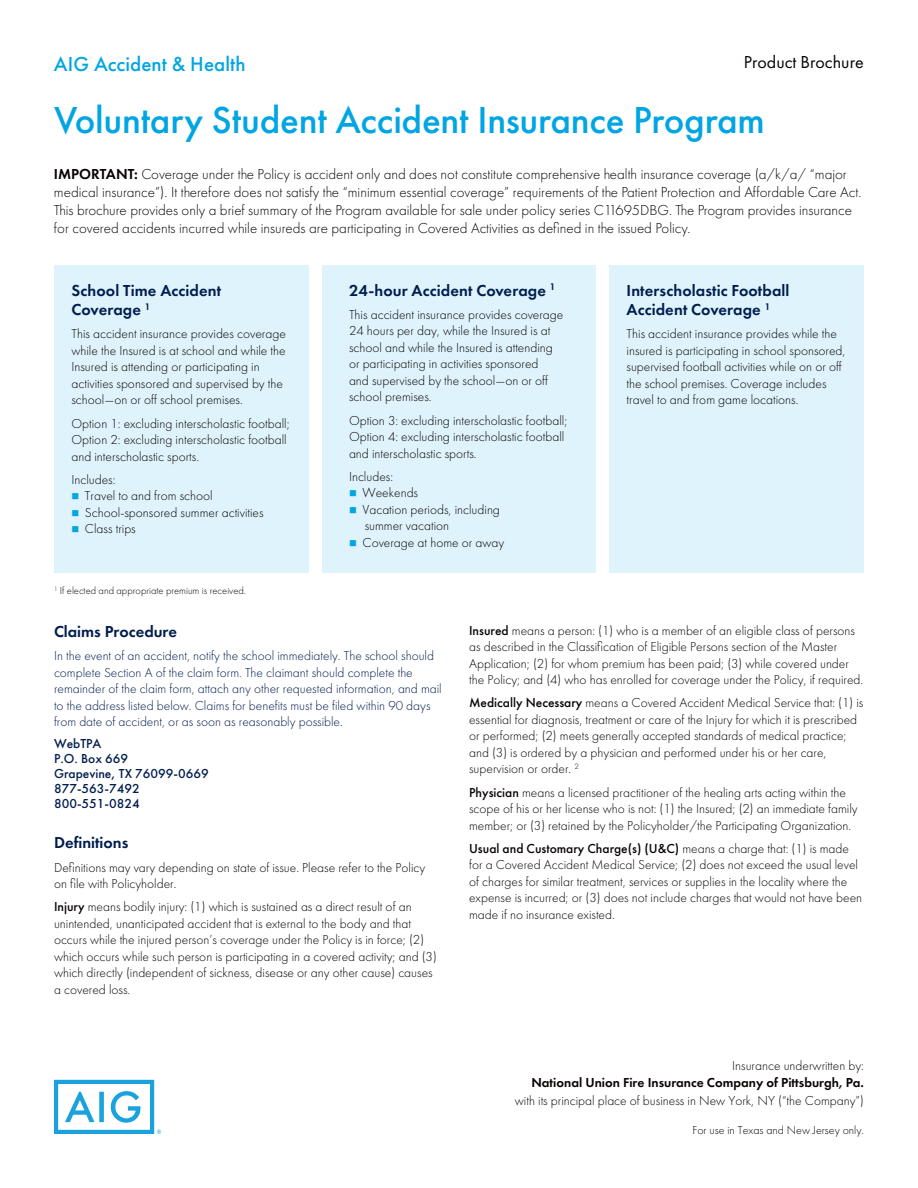
<style>
.page{position:relative;width:918px;height:1188px;background:#fff}
.page>*{position:absolute;margin:0;border:0;box-sizing:border-box;transform-origin:0 0}
.t1{font:500 39px "Futura PT";letter-spacing:-.005em;color:#00a5e3}
.t2{font:500 21px "Futura PT";letter-spacing:.005em;color:#00a5e3}
.t3{font:18px "Futura PT";color:#080302}
.t4{font:600 16.5px/19.5px "Futura PT";letter-spacing:.005em;color:#001d4e}
.t5{font:300 15px/18px "Futura PT";color:#080302}
.t6{font:300 13.5px/16.5px "Futura PT";color:#080302}
.t7{font:300 13.5px/16.5px "Futura PT";color:#001d4e}
.t8{font:500 13.5px/15px "Futura PT";color:#001d4e}
.t9{font:600 13.5px "Futura PT";color:#080302}
.t10{font:300 12px "Futura PT";color:#080302}
.t11{font:300 10.5px "Futura PT";color:#080302}
.s1{font-weight:600}
.s2{color:#00a5e3}
.s3{font-weight:500}
</style>
<div class="page">
<div style="left:54px;top:266px;width:255px;height:307px;background:#dff3fc"></div>
<div style="left:609px;top:266px;width:255px;height:307px;background:#dff3fc"></div>
<div style="left:322px;top:266px;width:274px;height:307px;background:#dff3fc"></div>
<svg style="left:54px;top:1080px;width:107px;height:54px"></svg>
<h2 class="t2" style="left:54px;top:51px;width:193px">AIG Accident &amp; Health</h2>
<h3 class="t3" style="left:744px;top:51px;width:121px">Product Brochure</h3>
<h1 class="t1" style="left:54px;top:97px;width:712px">Voluntary Student Accident Insurance Program</h1>
<p class="t5" style="left:54px;top:166px;width:809px"><span class="s1">IMPORTANT:</span> Coverage under the Policy is accident only and does not constitute comprehensive health insurance coverage (a/k/a/ “major medical insurance”). It therefore does not satisfy the “minimum essential coverage” requirements of the Patient Protection and Affordable Care Act.<br>This brochure provides only a brief summary of the Program available for sale under policy series C11695DBG. The Program provides insurance for covered accidents incurred while insureds are participating in Covered Activities as defined in the issued Policy.</p>
<p class="t4" style="left:71px;top:280px;width:151px">School Time Accident<br>Coverage <sup>1</sup></p>
<p class="t6" style="left:71px;top:326px;width:216px">This accident insurance provides coverage while the Insured is at school and while the Insured is attending or participating in activities sponsored and supervised by the school—on or off school premises.</p>
<p class="t6" style="left:71px;top:415px;width:220px">Option 1: excluding interscholastic football;<br>Option 2: excluding interscholastic football and interscholastic sports.</p>
<p class="t6" style="left:71px;top:471px;width:46px">Includes:</p>
<p class="t6" style="left:71px;top:488px;width:143px"><span class="s2">■</span> Travel to and from school</p>
<p class="t6" style="left:71px;top:504px;width:194px"><span class="s2">■</span> School-sponsored summer activities</p>
<p class="t6" style="left:71px;top:521px;width:66px"><span class="s2">■</span> Class trips</p>
<p class="t4" style="left:349px;top:280px;width:208px">24-hour Accident Coverage <sup>1</sup></p>
<p class="t6" style="left:349px;top:306px;width:216px">This accident insurance provides coverage 24 hours per day, while the Insured is at school and while the Insured is attending or participating in activities sponsored<br>and supervised by the school—on or off school premises.</p>
<p class="t6" style="left:349px;top:412px;width:220px">Option 3: excluding interscholastic football;<br>Option 4: excluding interscholastic football and interscholastic sports.</p>
<p class="t6" style="left:349px;top:468px;width:46px">Includes:</p>
<p class="t6" style="left:349px;top:485px;width:71px"><span class="s2">■</span> Weekends</p>
<p class="t6" style="left:365px;top:501px;width:137px;text-indent:-16px"><span class="s2">■</span> Vacation periods, including summer vacation</p>
<p class="t6" style="left:349px;top:534px;width:157px"><span class="s2">■</span> Coverage at home or away</p>
<p class="t4" style="left:627px;top:280px;width:164px">Interscholastic Football<br>Accident Coverage <sup>1</sup></p>
<p class="t6" style="left:627px;top:326px;width:221px">This accident insurance provides while the insured is participating in school sponsored, supervised football activities while on or off the school premises. Coverage includes travel to and from game locations.</p>
<p class="t11" style="left:54px;top:585px;width:193px"><sup>1</sup> If elected and appropriate premium is received.</p>
<p class="t4" style="left:54px;top:621px;width:125px">Claims Procedure</p>
<p class="t7" style="left:54px;top:647px;width:389px">In the event of an accident, notify the school immediately. The school should complete Section A of the claim form. The claimant should complete the remainder of the claim form, attach any other requested information, and mail to the address listed below. Claims for benefits must be filed within 90 days from date of accident, or as soon as reasonably possible.</p>
<p class="t8" style="left:54px;top:736px;width:156px">WebTPA<br>P.O. Box 669<br>Grapevine, TX 76099-0669<br>877-563-7492<br>800-551-0824</p>
<p class="t4" style="left:54px;top:833px;width:76px">Definitions</p>
<p class="t6" style="left:54px;top:859px;width:373px">Definitions may vary depending on state of issue. Please refer to the Policy on file with Policyholder.</p>
<p class="t6" style="left:54px;top:899px;width:384px"><span class="s3">Injury</span> means bodily injury: (1) which is sustained as a direct result of an unintended, unanticipated accident that is external to the body and that occurs while the injured person’s coverage under the Policy is in force; (2) which occurs while such person is participating in a covered activity; and (3) which directly (independent of sickness, disease or any other cause) causes a covered loss.</p>
<p class="t6" style="left:469px;top:622px;width:396px"><span class="s3">Insured</span> means a person: (1) who is a member of an eligible class of persons as described in the Classification of Eligible Persons section of the Master Application; (2) for whom premium has been paid; (3) while covered under the Policy; and (4) who has enrolled for coverage under the Policy, if required.</p>
<p class="t6" style="left:469px;top:695px;width:396px"><span class="s3">Medically Necessary</span> means a Covered Accident Medical Service that: (1) is essential for diagnosis, treatment or care of the Injury for which it is prescribed or performed; (2) meets generally accepted standards of medical practice; and (3) is ordered by a physician and performed under his or her care, supervision or order. <sup>2</sup></p>
<p class="t6" style="left:469px;top:784px;width:390px"><span class="s3">Physician</span> means a licensed practitioner of the healing arts acting within the scope of his or her license who is not: (1) the Insured; (2) an immediate family member; or (3) retained by the Policyholder/the Participating Organization.</p>
<p class="t6" style="left:469px;top:840px;width:395px"><span class="s3">Usual and Customary Charge(s) (U&amp;C)</span> means a charge that: (1) is made for a Covered Accident Medical Service; (2) does not exceed the usual level of charges for similar treatment, services or supplies in the locality where the expense is incurred; or (3) does not include charges that would not have been made if no insurance existed.</p>
<p class="t6" style="left:732px;top:1057px;width:133px">Insurance underwritten by:</p>
<p class="t9" style="left:531px;top:1075px;width:334px">National Union Fire Insurance Company of Pittsburgh, Pa.</p>
<p class="t6" style="left:515px;top:1093px;width:351px">with its principal place of business in New York, NY (“the Company”)</p>
<p class="t10" style="left:693px;top:1123px;width:173px">For use in Texas and New Jersey only.</p>
</div>
